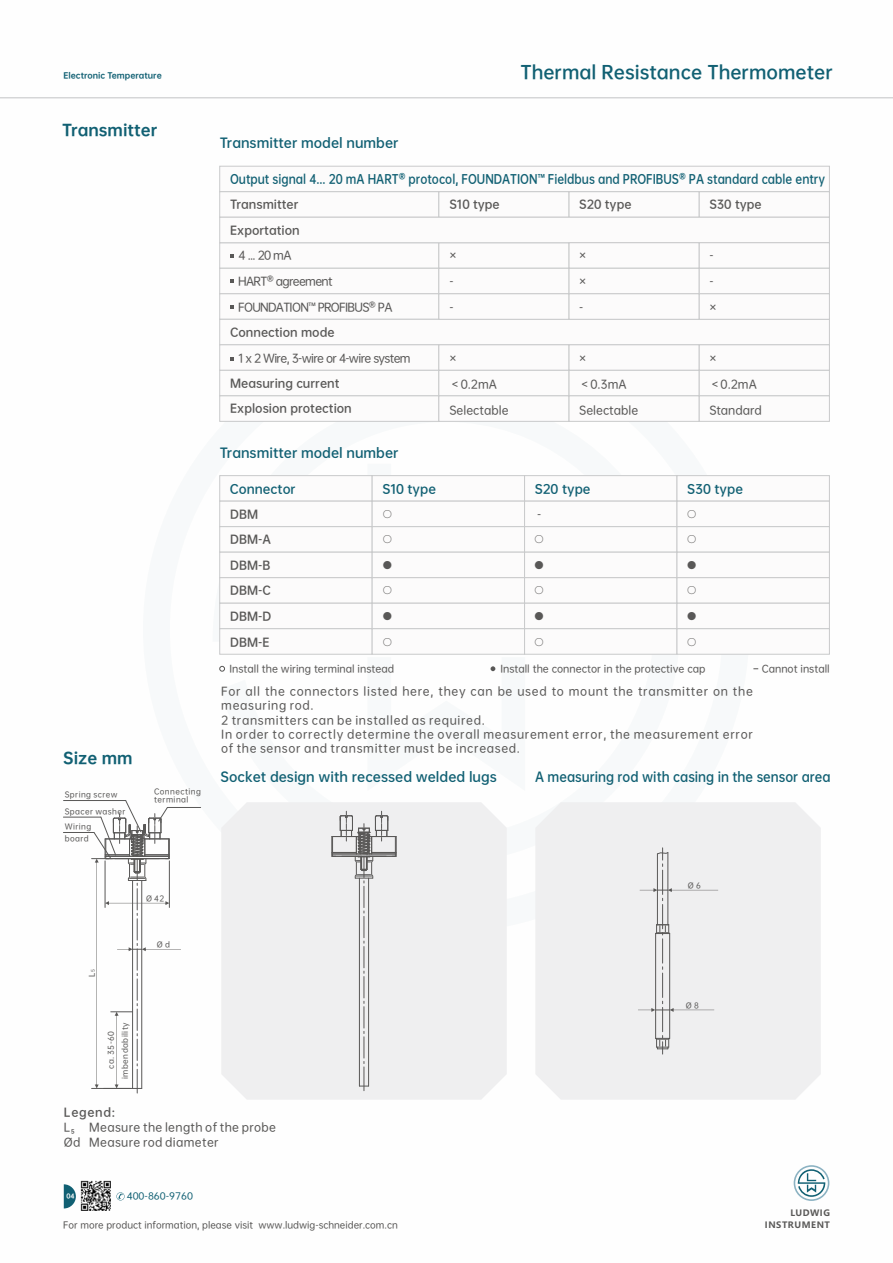
<style>
.page{position:relative;width:893px;height:1263px;background:#fff}
.page>*{position:absolute;margin:0;border:0;box-sizing:border-box;transform-origin:0 0}
.t1{font:17.55px "OPPO Sans B";color:#116073}
.t2{font:15px "OPPO Sans H";color:#116073}
.t3{font:12.75px "OPPO Sans B";color:#116073}
.t4{font:12.75px "OPPO Sans B";color:#116073;scale:.93 1}
.t5{font:12px "OPPO Sans B";color:#116073;scale:.89 1}
.t6{font:12px "OPPO Sans B";color:#116073}
.t7{font:11.25px/14.4px "OPPO Sans M";letter-spacing:.06em;color:#595857}
.t8{font:11.25px "OPPO Sans B";color:#595857}
.t9{font:11.25px "OPPO Sans M";letter-spacing:-.06em;color:#595857}
.t10{font:11.25px "OPPO Sans M";letter-spacing:.03em;color:#595857}
.t11{font:11.25px "OPPO Sans M";color:#595857}
.t12{font:9.75px "OPPO Sans M";color:#595857}
.t13{font:9px "OPPO Sans M";color:#595857}
.t14{font:9px "OPPO Sans M";color:#116073;scale:1.04 1}
.t15{font:700 8.7px/11.4px "Microsoft Ya Hei";letter-spacing:.06em;color:#595857;text-align:right}
.t16{font:7.8px "OPPO Sans H";color:#116073}
.t17{font:7.5px/15.3px "OPPO Sans M";letter-spacing:.06em;color:#595857}
.t18{font:6px "OPPO Sans H";color:#fff}
.s1{font-size:4.5px}
</style>
<div class="page">
<hr style="left:0;top:97px;width:893px;height:1px;background:#c9cacb">
<svg style="left:219px;top:166px;width:611px;height:256px"></svg>
<svg style="left:219px;top:475px;width:611px;height:179px"></svg>
<svg style="left:219px;top:666px;width:6px;height:5px"></svg>
<svg style="left:491px;top:666px;width:4px;height:5px"></svg>
<div style="left:221px;top:802px;width:286px;height:298px;background:#efeff0"></div>
<div style="left:535px;top:802px;width:286px;height:298px;background:#efeff0"></div>
<svg style="left:332px;top:811px;width:65px;height:280px"></svg>
<svg style="left:638px;top:848px;width:80px;height:206px"></svg>
<hr style="left:63px;top:817px;width:38px;height:1px;background:#595857">
<hr style="left:64px;top:800px;width:62px;height:1px;background:#595857">
<hr style="left:63px;top:832px;width:31px;height:1px;background:#595857">
<svg style="left:92px;top:800px;width:109px;height:293px"></svg>
<svg style="left:64px;top:1184px;width:12px;height:24px"></svg>
<img style="left:81px;top:1181px;width:30px;height:30px">
<svg style="left:116px;top:1192px;width:9px;height:8px"></svg>
<svg style="left:794px;top:1165px;width:35px;height:36px"></svg>
<p class="t16" style="left:63px;top:72px;width:100px">Electronic Temperature</p>
<h1 class="t1" style="left:520px;top:63px;width:314px">Thermal Resistance Thermometer</h1>
<h2 class="t2" style="left:62px;top:122px;width:97px">Transmitter</h2>
<h2 class="t2" style="left:63px;top:751px;width:71px">Size mm</h2>
<p class="t17" style="left:65px;top:786px;width:54px">Spring screw</p>
<p class="t17" style="left:65px;top:803px;width:62px">Spacer washer<br>Wiring</p>
<p class="t17" style="left:65px;top:831px;width:26px">board</p>
<p class="t17" style="left:154px;top:787px;width:48px;line-height:8.1px">Connecting terminal</p>
<p class="t17" style="left:84px;top:977px;width:9px;rotate:-90deg">L<span class="s1">5</span></p>
<p class="t17" style="left:146px;top:890px;width:20px">Ø 42</p>
<p class="t17" style="left:157px;top:937px;width:15px">Ø d</p>
<p class="t17" style="left:117px;top:1079px;width:58px;rotate:-90deg">imbendability</p>
<p class="t17" style="left:103px;top:1069px;width:39px;rotate:-90deg">ca. 35-60</p>
<p class="t3" style="left:220px;top:137px;width:180px">Transmitter model number</p>
<p class="t5" style="left:230px;top:173px;width:670px">Output signal 4... 20 mA HART® protocol, FOUNDATION™ Fieldbus and PROFIBUS® PA standard cable entry</p>
<p class="t8" style="left:230px;top:199px;width:70px">Transmitter</p>
<p class="t8" style="left:230px;top:224px;width:71px">Exportation</p>
<p class="t7" style="left:239px;top:248px;width:54px">4 ... 20 mA</p>
<p class="t9" style="left:238px;top:275px;width:96px">HART® agreement</p>
<p class="t9" style="left:238px;top:301px;width:156px">FOUNDATION™ PROFIBUS® PA</p>
<p class="t8" style="left:230px;top:326px;width:106px">Connection mode</p>
<p class="t9" style="left:238px;top:352px;width:174px">1 x 2 Wire, 3-wire or 4-wire system</p>
<p class="t8" style="left:230px;top:403px;width:123px">Explosion protection</p>
<p class="t8" style="left:230px;top:377px;width:111px">Measuring current</p>
<p class="t3" style="left:220px;top:446px;width:180px">Transmitter model number</p>
<p class="t8" style="left:449px;top:199px;width:52px">S10 type</p>
<p class="t7" style="left:449px;top:248px;width:9px">×</p>
<p class="t7" style="left:449px;top:274px;width:6px">-</p>
<p class="t7" style="left:449px;top:300px;width:6px">-</p>
<p class="t7" style="left:449px;top:351px;width:9px">×</p>
<p class="t7" style="left:449px;top:377px;width:49px">＜0.2mA</p>
<p class="t11" style="left:449px;top:404px;width:61px">Selectable</p>
<p class="t8" style="left:579px;top:199px;width:54px">S20 type</p>
<p class="t7" style="left:579px;top:248px;width:9px">×</p>
<p class="t7" style="left:579px;top:274px;width:9px">×</p>
<p class="t7" style="left:579px;top:300px;width:6px">-</p>
<p class="t7" style="left:579px;top:351px;width:9px">×</p>
<p class="t7" style="left:579px;top:377px;width:49px">＜0.3mA</p>
<p class="t11" style="left:579px;top:404px;width:61px">Selectable</p>
<p class="t8" style="left:709px;top:199px;width:54px">S30 type</p>
<p class="t7" style="left:709px;top:248px;width:6px">-</p>
<p class="t7" style="left:709px;top:274px;width:6px">-</p>
<p class="t7" style="left:709px;top:300px;width:9px">×</p>
<p class="t7" style="left:709px;top:351px;width:9px">×</p>
<p class="t7" style="left:709px;top:377px;width:49px">＜0.2mA</p>
<p class="t11" style="left:709px;top:404px;width:54px">Standard</p>
<p class="t6" style="left:230px;top:482px;width:67px">Connector</p>
<p class="t6" style="left:382px;top:482px;width:55px">S10 type</p>
<p class="t6" style="left:535px;top:482px;width:57px">S20 type</p>
<p class="t6" style="left:687px;top:482px;width:57px">S30 type</p>
<p class="t8" style="left:230px;top:508px;width:29px">DBM</p>
<p class="t8" style="left:230px;top:534px;width:42px">DBM-A</p>
<p class="t8" style="left:230px;top:559px;width:42px">DBM-B</p>
<p class="t8" style="left:230px;top:585px;width:42px">DBM-C</p>
<p class="t8" style="left:230px;top:610px;width:43px">DBM-D</p>
<p class="t8" style="left:230px;top:636px;width:41px">DBM-E</p>
<p class="t7" style="left:382px;top:507px;width:13px">○</p>
<p class="t7" style="left:382px;top:532px;width:13px">○</p>
<p class="t7" style="left:382px;top:558px;width:13px">●</p>
<p class="t7" style="left:382px;top:583px;width:13px">○</p>
<p class="t7" style="left:382px;top:609px;width:13px">●</p>
<p class="t7" style="left:382px;top:634px;width:13px">○</p>
<p class="t7" style="left:537px;top:507px;width:6px">-</p>
<p class="t7" style="left:534px;top:532px;width:13px">○</p>
<p class="t7" style="left:534px;top:558px;width:13px">●</p>
<p class="t7" style="left:534px;top:583px;width:13px">○</p>
<p class="t7" style="left:534px;top:609px;width:13px">●</p>
<p class="t7" style="left:534px;top:634px;width:13px">○</p>
<p class="t7" style="left:686px;top:507px;width:13px">○</p>
<p class="t7" style="left:686px;top:532px;width:13px">○</p>
<p class="t7" style="left:686px;top:558px;width:13px">●</p>
<p class="t7" style="left:686px;top:583px;width:13px">○</p>
<p class="t7" style="left:686px;top:609px;width:13px">●</p>
<p class="t7" style="left:686px;top:634px;width:13px">○</p>
<p class="t12" style="left:230px;top:664px;width:166px">Install the wiring terminal instead</p>
<p class="t12" style="left:500px;top:664px;width:206px">Install the connector in the protective cap</p>
<p class="t12" style="left:762px;top:664px;width:69px">Cannot install</p>
<p class="t7" style="left:221px;top:683px;width:533px">For all the connectors listed here, they can be used to mount the transmitter on the measuring rod.<br>2 transmitters can be installed as required.<br>In order to correctly determine the overall measurement error, the measurement error of the sensor and transmitter must be increased.</p>
<p class="t3" style="left:221px;top:770px;width:278px">Socket design with recessed welded lugs</p>
<p class="t4" style="left:535px;top:770px;width:319px">A measuring rod with casing in the sensor area</p>
<p class="t17" style="left:688px;top:878px;width:14px">Ø 6</p>
<p class="t17" style="left:686px;top:997px;width:14px">Ø 8</p>
<p class="t8" style="left:64px;top:1106px;width:53px">Legend:</p>
<p class="t10" style="left:64px;top:1136px;width:156px">Ød Measure rod diameter</p>
<p class="t7" style="left:64px;top:1120px;width:12px">L₅</p>
<p class="t10" style="left:89px;top:1121px;width:188px">Measure the length of the probe</p>
<p class="t14" style="left:127px;top:1192px;width:65px">400-860-9760</p>
<p class="t18" style="left:67px;top:1193px;width:10px">04</p>
<p class="t13" style="left:63px;top:1220px;width:336px">For more product information, please visit www.ludwig-schneider.com.cn</p>
<p class="t15" style="left:765px;top:1208px;width:67px">LUDWIG<br>INSTRUMENT</p>
</div>
